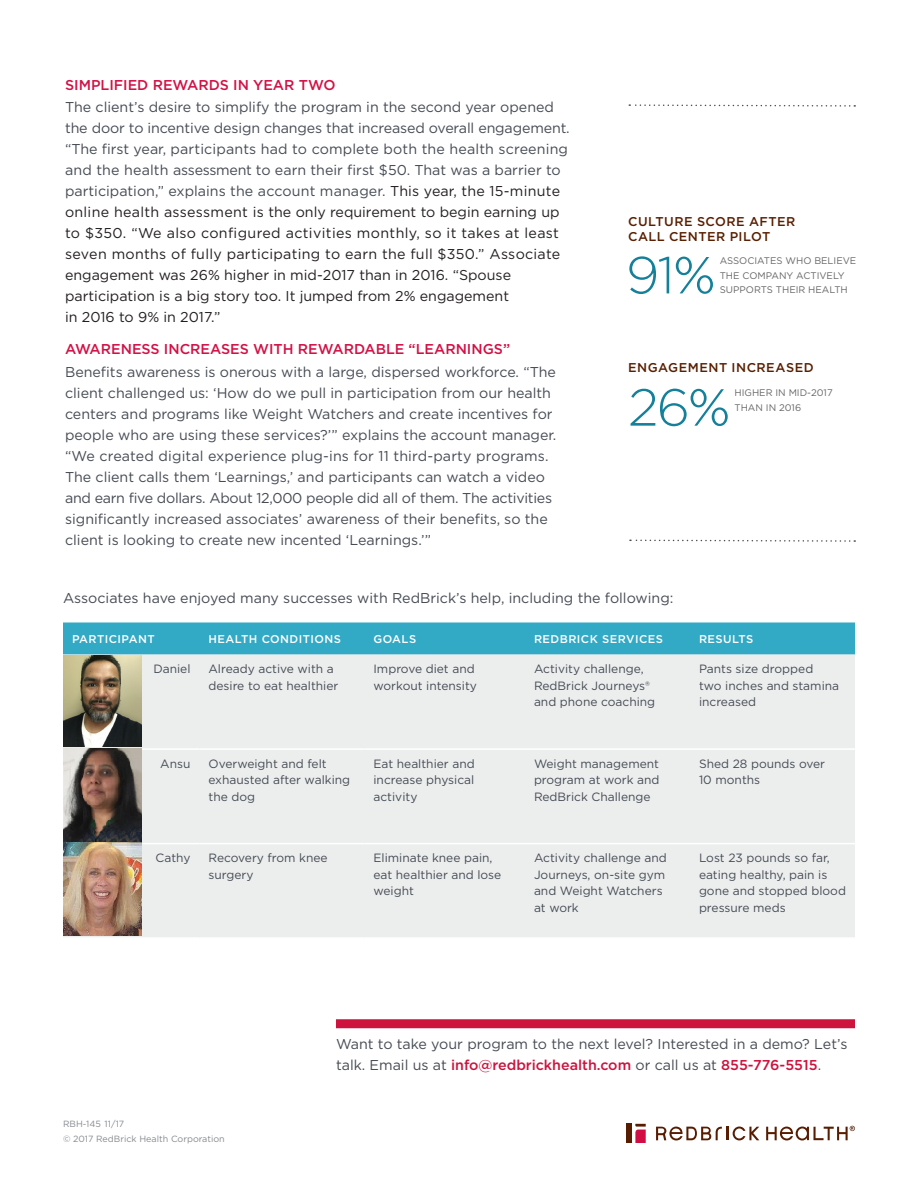
<style>
.page{position:relative;width:918px;height:1188px;background:#fff}
.page>*{position:absolute;margin:0;border:0;box-sizing:border-box;transform-origin:0 0}
.t1{font:300 52.05px "Gotham";color:#15809a}
.bullets{font:14.25px/21px "Gotham";color:#231f20}
.bullets-2{font:14.25px/21px "Gotham";color:#464b54}
.body_text{font:14.25px/21px "Gotham";color:#464b54}
.bullets-3{font:500 14.25px "Gotham";color:#d31145}
.t2{font:500 12.75px/15.3px "Gotham";letter-spacing:.04em;color:#591f00}
.chart_text{font:12px/16.5px "Gotham";color:#464b54}
.chart_heading{font:500 11.25px "Gotham";letter-spacing:.04em;color:#fff}
.t3{font:9.6px/14.9px "Gotham";color:#666}
.copyright{font:9px "Gotham";color:#868a8e}
.s1{color:#464b54}
.s2{font-weight:500;color:#cd123d}
</style>
<div class="page">
<div style="left:626px;top:1124px;width:6px;height:19px;background:#581c00"></div>
<svg style="left:635px;top:1124px;width:11px;height:19px"></svg>
<svg style="left:656px;top:1127px;width:103px;height:13px"></svg>
<svg style="left:766px;top:1126px;width:89px;height:14px"></svg>
<div style="left:336px;top:1019px;width:519px;height:9px;background:#cd123d"></div>
<div style="left:63px;top:622px;width:792px;height:33px;background:#32a9c5"></div>
<div style="left:63px;top:655px;width:792px;height:282px;background:#eceeee"></div>
<hr style="left:63px;top:748px;width:137px;height:2px;background:#fff">
<hr style="left:200px;top:748px;width:164px;height:2px;background:#fff">
<hr style="left:364px;top:748px;width:161px;height:2px;background:#fff">
<hr style="left:525px;top:748px;width:165px;height:2px;background:#fff">
<hr style="left:690px;top:748px;width:165px;height:2px;background:#fff">
<hr style="left:63px;top:843px;width:137px;height:1px;background:#fff">
<hr style="left:200px;top:843px;width:164px;height:1px;background:#fff">
<hr style="left:364px;top:843px;width:161px;height:1px;background:#fff">
<hr style="left:525px;top:843px;width:165px;height:1px;background:#fff">
<hr style="left:690px;top:843px;width:165px;height:1px;background:#fff">
<img style="left:63px;top:655px;width:78px;height:91px">
<img style="left:63px;top:748px;width:78px;height:93px">
<img style="left:63px;top:843px;width:78px;height:93px">
<svg style="left:629px;top:104px;width:226px;height:3px"></svg>
<svg style="left:630px;top:539px;width:225px;height:3px"></svg>
<p class="bullets-3" style="left:65px;top:75px;width:272px">SIMPLIFIED REWARDS IN YEAR TWO</p>
<p class="bullets" style="left:65px;top:96px;width:506px"><span class="s1">The client’s desire to simplify the program in the second year opened the door to incentive design changes that increased overall engagement. “The first year, participants had to complete both the health screening and the health assessment to earn their first $50. That was a barrier to participation,” explains the account manager.</span> This year, the 15-minute online health assessment is the only requirement to begin earning up to $350. “We also configured activities monthly, so it takes at least seven months of fully participating to earn the full $350.” Associate engagement was 26% higher in mid-2017 than in 2016. “Spouse participation is a big story too. It jumped from 2% engagement<br>in 2016 to 9% in 2017.”</p>
<p class="bullets-3" style="left:65px;top:340px;width:447px">AWARENESS INCREASES WITH REWARDABLE “LEARNINGS”</p>
<p class="bullets-2" style="left:65px;top:361px;width:493px">Benefits awareness is onerous with a large, dispersed workforce. “The client challenged us: ‘How do we pull in participation from our health centers and programs like Weight Watchers and create incentives for people who are using these services?’” explains the account manager. “We created digital experience plug-ins for 11 third-party programs.<br>The client calls them ‘Learnings,’ and participants can watch a video and earn five dollars. About 12,000 people did all of them. The activities significantly increased associates’ awareness of their benefits, so the client is looking to create new incented ‘Learnings.’”</p>
<p class="t2" style="left:628px;top:213px;width:169px">CULTURE SCORE AFTER<br>CALL CENTER PILOT</p>
<p class="t3" style="left:720px;top:253px;width:138px">ASSOCIATES WHO BELIEVE<br>THE COMPANY ACTIVELY<br>SUPPORTS THEIR HEALTH</p>
<p class="t1" style="left:626px;top:242px;width:91px">91%</p>
<p class="t2" style="left:628px;top:360px;width:187px">ENGAGEMENT INCREASED</p>
<p class="t3" style="left:735px;top:385px;width:100px">HIGHER IN MID-2017<br>THAN IN 2016</p>
<p class="t1" style="left:628px;top:374px;width:104px">26%</p>
<p class="body_text" style="left:63px;top:587px;width:612px">Associates have enjoyed many successes with RedBrick’s help, including the following:</p>
<p class="chart_heading" style="left:72px;top:632px;width:84px">PARTICIPANT</p>
<p class="chart_heading" style="left:208px;top:632px;width:134px">HEALTH CONDITIONS</p>
<p class="chart_heading" style="left:374px;top:632px;width:44px">GOALS</p>
<p class="chart_heading" style="left:534px;top:632px;width:131px">REDBRICK SERVICES</p>
<p class="chart_heading" style="left:699px;top:632px;width:56px">RESULTS</p>
<p class="chart_text" style="left:153px;top:660px;width:39px">Daniel</p>
<p class="chart_text" style="left:208px;top:660px;width:131px">Already active with a desire to eat healthier</p>
<p class="chart_text" style="left:374px;top:660px;width:105px">Improve diet and workout intensity</p>
<p class="chart_text" style="left:534px;top:660px;width:123px">Activity challenge,<br>RedBrick Journeys® and phone coaching</p>
<p class="chart_text" style="left:699px;top:660px;width:142px">Pants size dropped<br>two inches and stamina increased</p>
<p class="chart_text" style="left:160px;top:755px;width:32px">Ansu</p>
<p class="chart_text" style="left:208px;top:755px;width:143px">Overweight and felt exhausted after walking the dog</p>
<p class="chart_text" style="left:374px;top:755px;width:103px;text-align:justify">Eat healthier and increase physical activity</p>
<p class="chart_text" style="left:534px;top:755px;width:127px;text-align:justify">Weight management program at work and RedBrick Challenge</p>
<p class="chart_text" style="left:699px;top:755px;width:128px">Shed 28 pounds over<br>10 months</p>
<p class="chart_text" style="left:156px;top:849px;width:36px">Cathy</p>
<p class="chart_text" style="left:208px;top:849px;width:121px">Recovery from knee surgery</p>
<p class="chart_text" style="left:374px;top:849px;width:129px">Eliminate knee pain, eat healthier and lose weight</p>
<p class="chart_text" style="left:534px;top:849px;width:134px">Activity challenge and<br>Journeys, on-site gym and Weight Watchers at work</p>
<p class="chart_text" style="left:699px;top:849px;width:148px">Lost 23 pounds so far, eating healthy, pain is gone and stopped blood pressure meds</p>
<p class="copyright" style="left:63px;top:1118px;width:63px">RBH-145 11/17</p>
<p class="copyright" style="left:63px;top:1133px;width:163px">© 2017 RedBrick Health Corporation</p>
<p class="body_text" style="left:336px;top:1033px;width:513px">Want to take your program to the next level? Interested in a demo? Let’s talk. Email us at <span class="s2">info@redbrickhealth.com</span> or call us at <span class="s2">855-776-5515</span>.</p>
</div>
